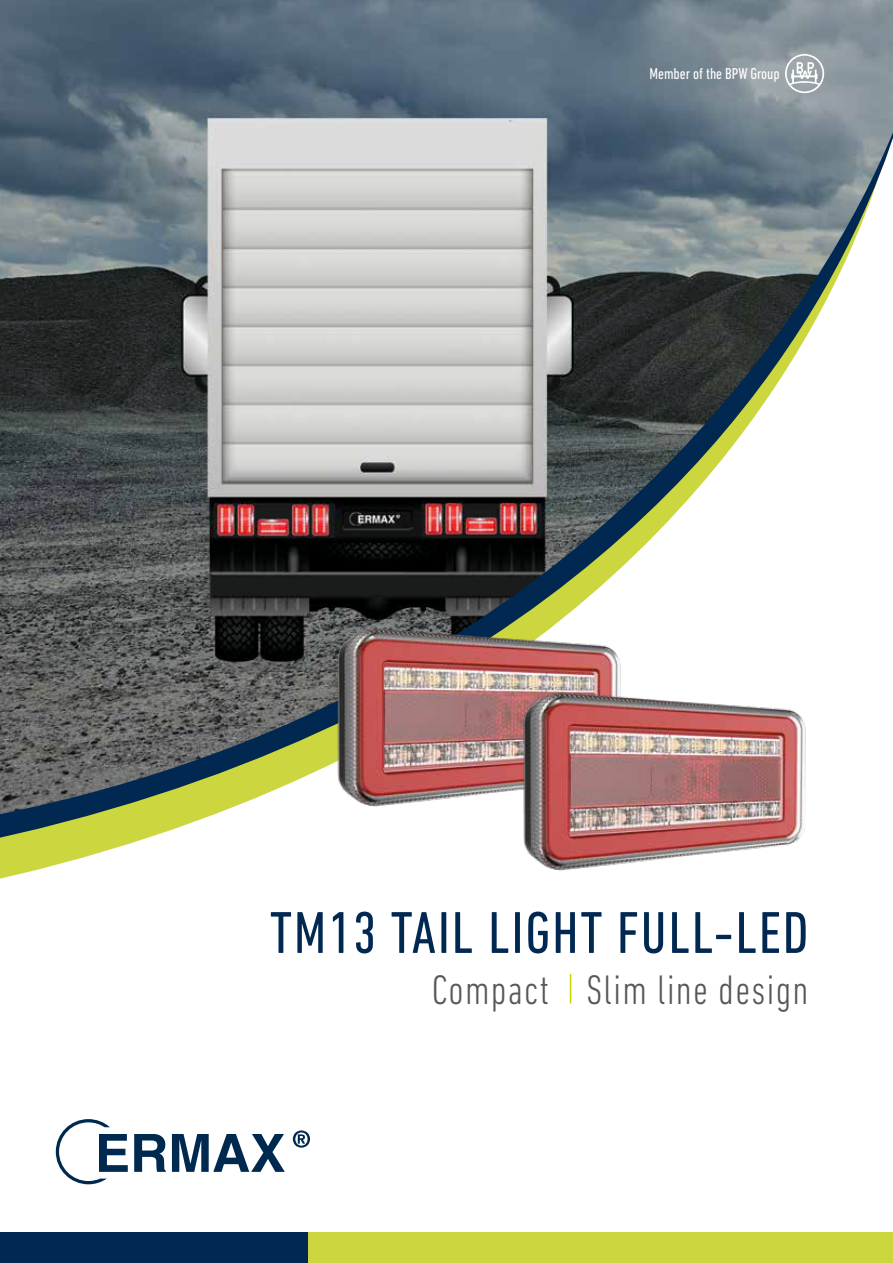
<style>
.page{position:relative;width:893px;height:1263px;background:#fff}
.page>*{position:absolute;margin:0;border:0;box-sizing:border-box;transform-origin:0 0}
.t1{font:condensed 60px "DIN Next LT Pro";letter-spacing:.03em;color:#002851}
.t2{font:300 condensed 42px "DIN Next LT Pro";letter-spacing:.03em;color:#575756}
.t3{font:condensed 16.05px "DIN Next LT Pro";color:#fff}
</style>
<div class="page">
<svg style="left:134px;top:1135px;width:32px;height:37px"></svg>
<svg style="left:172px;top:1135px;width:113px;height:37px"></svg>
<svg style="left:293px;top:1135px;width:17px;height:12px"></svg>
<svg style="left:56px;top:1135px;width:72px;height:49px"></svg>
<div style="left:0;top:1232px;width:890px;height:31px;background:#002851"></div>
<div style="left:308px;top:1232px;width:585px;height:31px;background:#ccd73f"></div>
<svg style="left:0;top:814px;width:572px;height:190px"></svg>
<img style="left:0;top:0;width:893px;height:814px">
<img style="left:281px;top:597px;width:373px;height:221px">
<img style="left:466px;top:661px;width:373px;height:221px">
<svg style="left:570px;top:974px;width:1px;height:29px"></svg>
<svg style="left:782px;top:54px;width:45px;height:40px"></svg>
<p class="t3" style="left:649px;top:64px;width:132px">Member of the BPW Group</p>
<p class="t1" style="left:270px;top:899px;width:540px">TM13 TAIL LIGHT FULL-LED</p>
<p class="t2" style="left:432px;top:966px;width:378px">Compact Slim line design</p>
</div>
